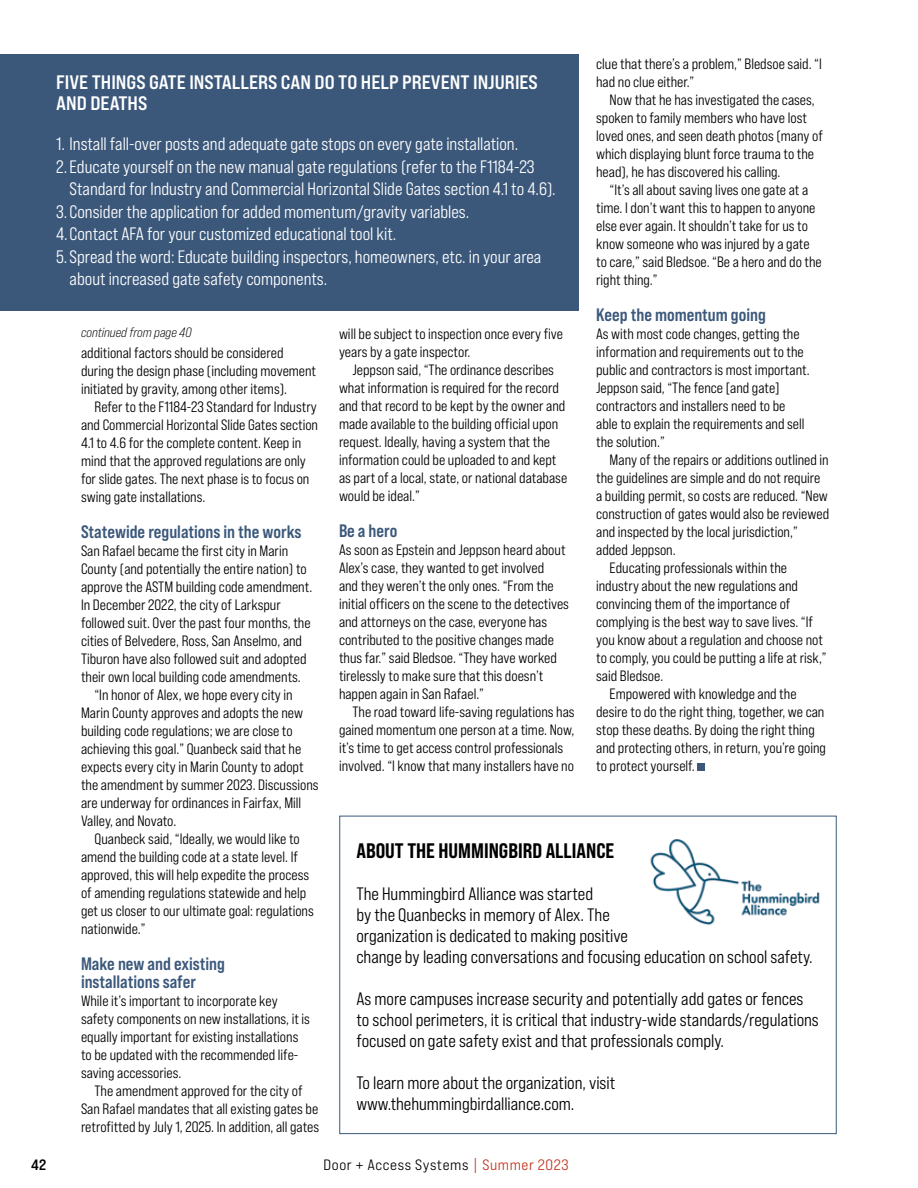
<style>
.page{position:relative;width:918px;height:1188px;background:#fff}
.page>*{position:absolute;margin:0;border:0;box-sizing:border-box;transform-origin:0 0}
.t1{font:21px "Bebas Neue Pro Sm E Eb";color:#000}
.t2{font:19.5px/21px "Bebas Neue Pro Exp Bd";color:#fff}
.t3{font:18px/21px "Bebas Neue Pro Sm E Md";color:#000}
.t4{font:18px/22.5px "Bebas Neue Pro Sm E Md";color:#fff}
.t5{font:18px/18px "Bebas Neue Pro Sm E Bd";color:#3b587b}
.t6{font:15px/18px "Bebas Neue Pro Sm E Md";color:#000}
.t7{font:15px "Bebas Neue Pro Exp Md";letter-spacing:.04em;color:#000}
.t8{font:15px "Bebas Neue Pro Exp Bd";color:#000}
.t9{font:13.5px "Bebas Neue Pro Sm E Bk It";color:#000}
.s1{color:#c0311a}
</style>
<div class="page">
<img style="left:650px;top:839px;width:170px;height:87px">
<div style="left:697px;top:764px;width:7px;height:7px;background:#3b587b"></div>
<div style="left:0;top:54px;width:579px;height:256px;background:#3b587b"></div>
<div style="left:339px;top:816px;width:498px;height:318px;border:1px solid #3b587b"></div>
<p class="t6" style="left:596px;top:55px;width:227px">clue that there’s a problem,” Bledsoe said. “I had no clue either.”</p>
<p class="t6" style="left:596px;top:91px;width:228px;text-indent:14px">Now that he has investigated the cases, spoken to family members who have lost loved ones, and seen death photos (many of which displaying blunt force trauma to the head), he has discovered his calling.</p>
<p class="t6" style="left:596px;top:181px;width:227px;text-indent:14px">“It’s all about saving lives one gate at a time. I don’t want this to happen to anyone else ever again. It shouldn’t take for us to know someone who was injured by a gate to care,” said Bledsoe. “Be a hero and do the right thing.”</p>
<p class="t5" style="left:596px;top:305px;width:171px">Keep the momentum going</p>
<p class="t6" style="left:596px;top:325px;width:215px">As with most code changes, getting the information and requirements out to the public and contractors is most important.<br>Jeppson said, “The fence [and gate] contractors and installers need to be able to explain the requirements and sell the solution.”</p>
<p class="t6" style="left:610px;top:451px;width:221px">Many of the repairs or additions outlined in</p>
<p class="t6" style="left:596px;top:469px;width:226px">the guidelines are simple and do not require</p>
<p class="t6" style="left:596px;top:487px;width:233px">a building permit, so costs are reduced. “New</p>
<p class="t6" style="left:596px;top:505px;width:235px">construction of gates would also be reviewed</p>
<p class="t6" style="left:596px;top:523px;width:203px">and inspected by the local jurisdiction,”</p>
<p class="t6" style="left:596px;top:541px;width:81px">added Jeppson.</p>
<p class="t6" style="left:610px;top:559px;width:179px">Educating professionals within the</p>
<p class="t6" style="left:596px;top:577px;width:203px">industry about the new regulations and</p>
<p class="t6" style="left:596px;top:595px;width:196px">convincing them of the importance of</p>
<p class="t6" style="left:596px;top:613px;width:218px">complying is the best way to save lives. “If</p>
<p class="t6" style="left:596px;top:631px;width:228px">you know about a regulation and choose not</p>
<p class="t6" style="left:596px;top:649px;width:232px">to comply, you could be putting a life at risk,”</p>
<p class="t6" style="left:596px;top:667px;width:69px">said Bledsoe.</p>
<p class="t6" style="left:610px;top:685px;width:188px">Empowered with knowledge and the</p>
<p class="t6" style="left:596px;top:703px;width:230px">desire to do the right thing, together, we can</p>
<p class="t6" style="left:596px;top:721px;width:220px">stop these deaths. By doing the right thing</p>
<p class="t6" style="left:596px;top:739px;width:231px">and protecting others, in return, you’re going</p>
<p class="t6" style="left:596px;top:757px;width:100px">to protect yourself.</p>
<h2 class="t2" style="left:56px;top:71px;width:483px">FIVE THINGS GATE INSTALLERS CAN DO TO HELP PREVENT INJURIES<br>AND DEATHS</h2>
<p class="t4" style="left:56px;top:132px;width:464px">1. Install fall-over posts and adequate gate stops on every gate installation.</p>
<p class="t4" style="left:70px;top:155px;width:488px;text-indent:-14px">2. Educate yourself on the new manual gate regulations (refer to the F1184-23<br>Standard for Industry and Commercial Horizontal Slide Gates section 4.1 to 4.6).</p>
<p class="t4" style="left:56px;top:200px;width:415px">3. Consider the application for added momentum/gravity variables.<br>4.Contact AFA for your customized educational tool kit.</p>
<p class="t4" style="left:70px;top:245px;width:473px;text-indent:-14px">5. Spread the word: Educate building inspectors, homeowners, etc. in your area about increased gate safety components.</p>
<p class="t9" style="left:81px;top:325px;width:112px">continued from page 40</p>
<p class="t6" style="left:339px;top:325px;width:226px">will be subject to inspection once every five years by a gate inspector.</p>
<p class="t6" style="left:339px;top:361px;width:230px;text-indent:14px">Jeppson said, “The ordinance describes what information is required for the record and that record to be kept by the owner and made available to the building official upon request. Ideally, having a system that the information could be uploaded to and kept as part of a local, state, or national database would be ideal.”</p>
<p class="t5" style="left:339px;top:521px;width:60px">Be a hero</p>
<p class="t6" style="left:339px;top:541px;width:232px">As soon as Epstein and Jeppson heard about Alex’s case, they wanted to get involved<br>and they weren’t the only ones. “From the initial officers on the scene to the detectives and attorneys on the case, everyone has contributed to the positive changes made thus far.” said Bledsoe. “They have worked tirelessly to make sure that this doesn’t happen again in San Rafael.”</p>
<p class="t6" style="left:339px;top:703px;width:237px;text-indent:14px">The road toward life-saving regulations has gained momentum one person at a time. Now, it’s time to get access control professionals involved. “I know that many installers have no</p>
<p class="t6" style="left:81px;top:344px;width:237px">additional factors should be considered during the design phase (including movement initiated by gravity, among other items).</p>
<p class="t6" style="left:81px;top:398px;width:239px;text-indent:14px">Refer to the F1184-23 Standard for Industry and Commercial Horizontal Slide Gates section 4.1 to 4.6 for the complete content. Keep in mind that the approved regulations are only for slide gates. The next phase is to focus on swing gate installations.</p>
<p class="t5" style="left:81px;top:522px;width:222px">Statewide regulations in the works</p>
<p class="t6" style="left:81px;top:542px;width:209px">San Rafael became the first city in Marin</p>
<p class="t6" style="left:81px;top:560px;width:227px">County (and potentially the entire nation) to</p>
<p class="t6" style="left:81px;top:578px;width:233px">approve the ASTM building code amendment.</p>
<p class="t6" style="left:81px;top:596px;width:201px">In December 2022, the city of Larkspur</p>
<p class="t6" style="left:81px;top:614px;width:231px">followed suit. Over the past four months, the</p>
<p class="t6" style="left:81px;top:632px;width:223px">cities of Belvedere, Ross, San Anselmo, and</p>
<p class="t6" style="left:81px;top:650px;width:227px">Tiburon have also followed suit and adopted</p>
<p class="t6" style="left:81px;top:668px;width:221px">their own local building code amendments.</p>
<p class="t6" style="left:94px;top:686px;width:200px">“In honor of Alex, we hope every city in</p>
<p class="t6" style="left:81px;top:704px;width:224px">Marin County approves and adopts the new</p>
<p class="t6" style="left:81px;top:722px;width:213px">building code regulations; we are close to</p>
<p class="t6" style="left:81px;top:740px;width:222px">achieving this goal.” Quanbeck said that he</p>
<p class="t6" style="left:81px;top:758px;width:224px">expects every city in Marin County to adopt</p>
<p class="t6" style="left:81px;top:776px;width:239px">the amendment by summer 2023. Discussions</p>
<p class="t6" style="left:81px;top:794px;width:222px">are underway for ordinances in Fairfax, Mill</p>
<p class="t6" style="left:81px;top:812px;width:97px">Valley, and Novato.</p>
<p class="t6" style="left:94px;top:830px;width:207px">Quanbeck said, “Ideally, we would like to</p>
<p class="t6" style="left:81px;top:848px;width:218px">amend the building code at a state level. If</p>
<p class="t6" style="left:81px;top:866px;width:230px">approved, this will help expedite the process</p>
<p class="t6" style="left:81px;top:884px;width:227px">of amending regulations statewide and help</p>
<p class="t6" style="left:81px;top:902px;width:234px">get us closer to our ultimate goal: regulations</p>
<p class="t6" style="left:81px;top:920px;width:66px">nationwide.”</p>
<p class="t5" style="left:81px;top:954px;width:145px">Make new and existing installations safer</p>
<p class="t6" style="left:81px;top:992px;width:231px">While it’s important to incorporate key safety components on new installations, it is equally important for existing installations to be updated with the recommended life&shy;saving accessories.</p>
<p class="t6" style="left:81px;top:1082px;width:240px;text-align:center">The amendment approved for the city of<br>San Rafael mandates that all existing gates be retrofitted by July 1, 2025. In addition, all gates</p>
<h1 class="t1" style="left:356px;top:838px;width:259px">ABOUT THE HUMMINGBIRD ALLIANCE</h1>
<p class="t3" style="left:356px;top:883px;width:458px">The Hummingbird Alliance was started<br>by the Quanbecks in memory of Alex. The<br>organization is dedicated to making positive<br>change by leading conversations and focusing education on school safety.</p>
<p class="t3" style="left:356px;top:988px;width:464px">As more campuses increase security and potentially add gates or fences to school perimeters, it is critical that industry-wide standards/regulations focused on gate safety exist and that professionals comply.</p>
<p class="t3" style="left:356px;top:1072px;width:260px">To learn more about the organization, visit www.thehummingbirdalliance.com.</p>
<p class="t8" style="left:31px;top:1155px;width:17px">42</p>
<p class="t7" style="left:323px;top:1155px;width:247px">Door + Access Systems <span class="s1">| Summer 2023</span></p>
</div>
